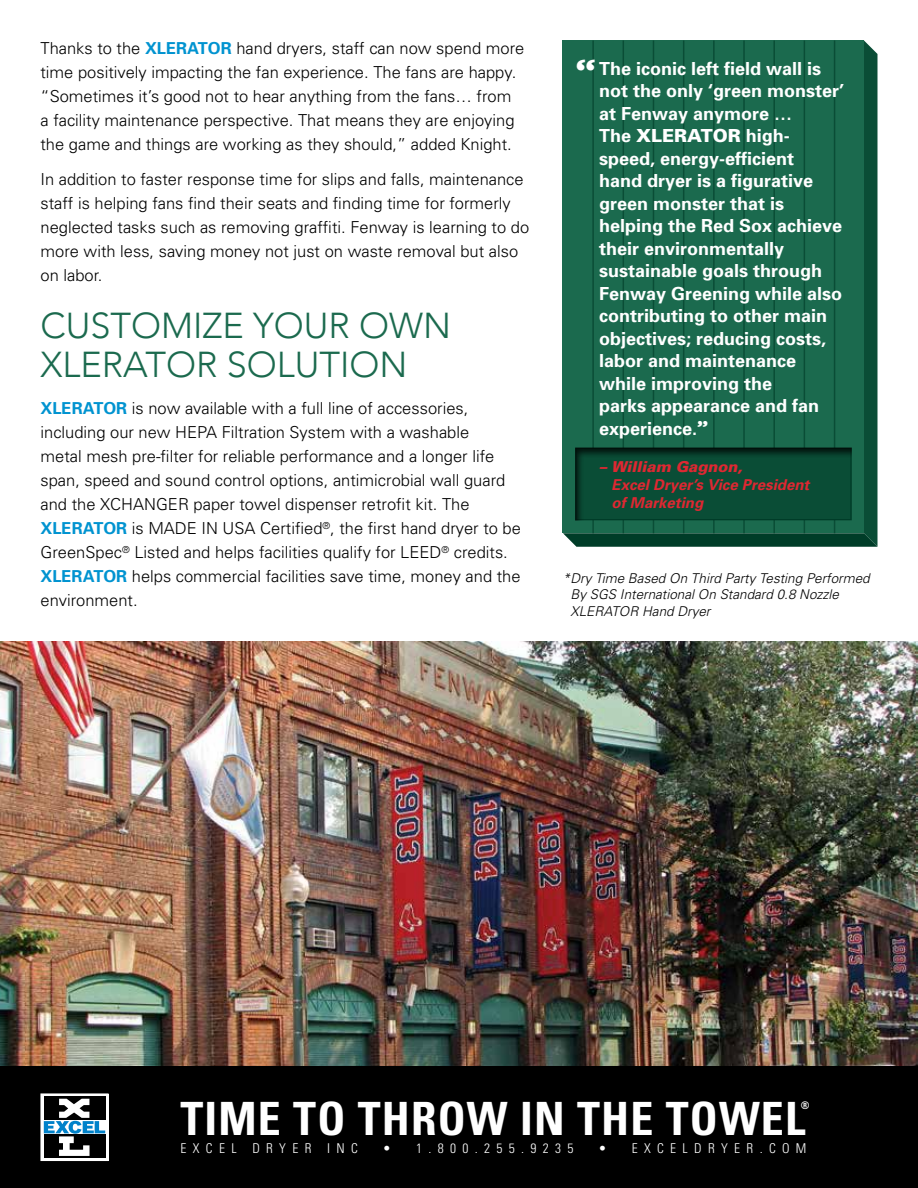
<style>
.page{position:relative;width:918px;height:1188px;background:#fff}
.page>*{position:absolute;margin:0;border:0;box-sizing:border-box;transform-origin:0 0}
.t1{font:700 condensed 45.9px "Univers";letter-spacing:.025em;color:#fff}
.t2{font:300 36px/39px "Avenir";color:#1b6a4e}
.t3{font:700 18px/22.5px "Univers";color:#fff}
.t4{font:300 16.5px/24px "Univers";color:#000}
.t5{font:italic 700 15px/18px "Univers";color:#de2832}
.t6{font:italic 900 15px "Univers";color:#de2832}
.t7{font:italic 300 13.5px/16.5px "Univers";color:#000}
.t8{font:300 condensed 13.5px "Univers";letter-spacing:.47em;color:#fff}
.t9{font:700 condensed 10.5px "Univers";color:#fff}
.s1{font-weight:700;color:#0093d0}
.s2{font-family:"Belizio";font-weight:900;font-size:33px}
.s3{font-weight:900}
.s4{font-family:"Belizio";font-weight:900}
</style>
<div class="page">
<svg style="left:563px;top:40px;width:315px;height:507px;background:#19664b"></svg>
<div style="left:574px;top:445px;width:280px;height:77px;background:#000;opacity:.75"></div>
<img style="left:0;top:641px;width:918px;height:425px">
<div style="left:0;top:1066px;width:918px;height:122px;background:#000"></div>
<svg style="left:43px;top:1096px;width:64px;height:63px"></svg>
<div style="left:44px;top:1135px;width:61px;height:23px;background:#000"></div>
<svg style="left:44px;top:1097px;width:61px;height:2px"></svg>
<svg style="left:44px;top:1099px;width:61px;height:57px"></svg>
<div style="left:41px;top:1094px;width:68px;height:67px;border:1px solid #fff"></div>
<p class="t4" style="left:40px;top:36px;width:485px">Thanks to the <span class="s1">XLERATOR</span> hand dryers, staff can now spend more time positively impacting the fan experience. The fans are happy. “Sometimes it’s good not to hear anything from the fans… from<br>a facility maintenance perspective. That means they are enjoying the game and things are working as they should,” added Knight.</p>
<p class="t4" style="left:40px;top:167px;width:490px">In addition to faster response time for slips and falls, maintenance staff is helping fans find their seats and finding time for formerly neglected tasks such as removing graffiti. Fenway is learning to do more with less, saving money not just on waste removal but also on labor.</p>
<h2 class="t2" style="left:40px;top:306px;width:412px">CUSTOMIZE YOUR OWN<br>XLERATOR SOLUTION</h2>
<p class="t4" style="left:40px;top:396px;width:482px"><span class="s1">XLERATOR</span> is now available with a full line of accessories, including our new HEPA Filtration System with a washable<br>metal mesh pre-filter for reliable performance and a longer life span, speed and sound control options, antimicrobial wall guard and the XCHANGER paper towel dispenser retrofit kit. The <span class="s1">XLERATOR</span> is MADE IN USA Certified<sup>®</sup>, the first hand dryer to be GreenSpec<sup>®</sup> Listed and helps facilities qualify for LEED<sup>®</sup> credits.<br><span class="s1">XLERATOR</span> helps commercial facilities save time, money and the environment.</p>
<p class="t3" style="left:599px;top:57px;width:247px;text-indent:-24px"><span class="s2">“</span> The iconic left field wall is not the only ‘green monster’ at Fenway anymore …<br>The <span class="s3">XLERATOR</span> high&shy;speed, energy-efficient<br>hand dryer is a figurative green monster that is helping the Red Sox achieve their environmentally sustainable goals through<br>Fenway Greening while also contributing to other main objectives; reducing costs, labor and maintenance while improving the<br>parks appearance and fan experience.<span class="s4">”</span></p>
<p class="t6" style="left:599px;top:458px;width:145px">– William Gagnon,</p>
<p class="t5" style="left:612px;top:476px;width:199px">Excel Dryer’s Vice President of Marketing</p>
<p class="t7" style="left:570px;top:570px;width:301px;text-indent:-8px">*Dry Time Based On Third Party Testing Performed<br>By SGS International On Standard 0.8 Nozzle<br>XLERATOR Hand Dryer</p>
<h1 class="t1" style="left:181px;top:1090px;width:626px">TIME TO THROW IN THE TOWEL</h1>
<p class="t9" style="left:801px;top:1099px;width:10px">®</p>
<p class="t8" style="left:181px;top:1140px;width:179px">EXCEL DRYER INC</p>
<p class="t8" style="left:383px;top:1140px;width:192px">• 1.800.255.9235</p>
<p class="t8" style="left:599px;top:1140px;width:209px">• EXCELDRYER.COM</p>
</div>
